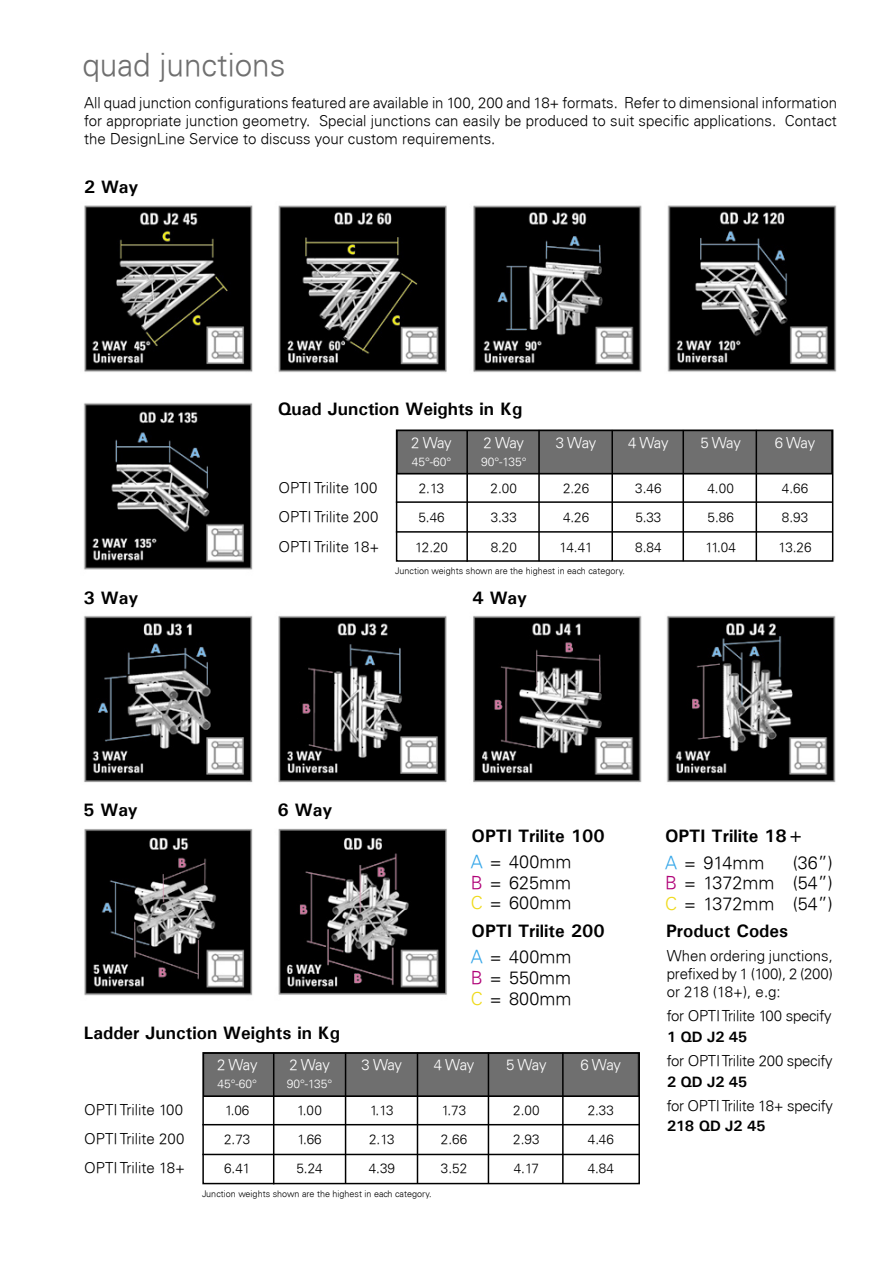
<style>
.page{position:relative;width:893px;height:1263px;background:#fff}
.page>*{position:absolute;margin:0;border:0;box-sizing:border-box;transform-origin:0 0}
.t1{font:300 31.5px "Univers";color:#6f6f6f}
.t2{font:700 18px "Univers";color:#000}
.t3{font:300 18px/20.5px "Univers";color:#000;text-align:justify}
.t4{font:300 15px/18px "Univers";color:#000;text-align:justify}
.t5{font:300 15px "Univers";letter-spacing:-.02em;color:#000}
.t6{font:300 15px "Univers";letter-spacing:-.03em;color:#fff}
.t7{font:700 15px "Univers";letter-spacing:-.02em;color:#000}
.t8{font:300 13.5px "Univers";color:#000}
.t9{font:300 12px "Univers";color:#fff}
.t10{font:300 9px "Univers";color:#000}
.s1{color:#36a7e9}
.s2{color:#b00077}
.s3{color:#efda1b}
</style>
<div class="page">
<img style="left:83px;top:205px;width:754px;height:791px">
<div style="left:204px;top:1053px;width:434px;height:43px;background:#6f6f6f"></div>
<div style="left:202px;top:1052px;width:438px;height:132px;border:2px solid #000"></div>
<hr style="left:203px;top:1095px;width:436px;height:2px;background:#000">
<hr style="left:202px;top:1124px;width:437px;height:1px;background:#000">
<hr style="left:202px;top:1154px;width:437px;height:1px;background:#000">
<hr style="left:273px;top:1053px;width:1px;height:131px;background:#000">
<hr style="left:345px;top:1052px;width:1px;height:132px;background:#000">
<hr style="left:417px;top:1052px;width:1px;height:132px;background:#000">
<hr style="left:488px;top:1052px;width:1px;height:132px;background:#000">
<hr style="left:562px;top:1052px;width:2px;height:132px;background:#000">
<div style="left:397px;top:431px;width:435px;height:43px;background:#6f6f6f"></div>
<div style="left:396px;top:429px;width:437px;height:133px;border:2px solid #000"></div>
<hr style="left:397px;top:473px;width:436px;height:1px;background:#000">
<hr style="left:396px;top:501px;width:437px;height:2px;background:#000">
<hr style="left:396px;top:531px;width:437px;height:2px;background:#000">
<hr style="left:466px;top:430px;width:2px;height:132px;background:#000">
<hr style="left:538px;top:430px;width:2px;height:131px;background:#000">
<hr style="left:611px;top:430px;width:2px;height:131px;background:#000">
<hr style="left:682px;top:430px;width:2px;height:131px;background:#000">
<hr style="left:756px;top:430px;width:1px;height:131px;background:#000">
<h1 class="t1" style="left:82px;top:46px;width:205px">quad junctions</h1>
<p class="t4" style="left:84px;top:94px;width:754px">All quad junction configurations featured are available in 100, 200 and 18+ formats. Refer to dimensional information for appropriate junction geometry. Special junctions can easily be produced to suit specific applications. Contact the DesignLine Service to discuss your custom requirements.</p>
<p class="t2" style="left:84px;top:175px;width:56px">2 Way</p>
<p class="t2" style="left:278px;top:397px;width:246px">Quad Junction Weights in Kg</p>
<p class="t6" style="left:411px;top:434px;width:42px">2 Way</p>
<p class="t6" style="left:484px;top:434px;width:42px">2 Way</p>
<p class="t6" style="left:556px;top:434px;width:42px">3 Way</p>
<p class="t6" style="left:628px;top:434px;width:42px">4 Way</p>
<p class="t6" style="left:700px;top:434px;width:42px">5 Way</p>
<p class="t6" style="left:775px;top:434px;width:42px">6 Way</p>
<p class="t9" style="left:412px;top:455px;width:41px">45°-60°</p>
<p class="t9" style="left:481px;top:455px;width:47px">90°-135°</p>
<p class="t4" style="left:278px;top:479px;width:101px">OPTI Trilite 100</p>
<p class="t8" style="left:419px;top:480px;width:27px">2.13</p>
<p class="t8" style="left:491px;top:480px;width:28px">2.00</p>
<p class="t8" style="left:563px;top:480px;width:28px">2.26</p>
<p class="t8" style="left:635px;top:480px;width:28px">3.46</p>
<p class="t8" style="left:707px;top:480px;width:28px">4.00</p>
<p class="t8" style="left:782px;top:480px;width:28px">4.66</p>
<p class="t4" style="left:278px;top:508px;width:102px">OPTI Trilite 200</p>
<p class="t8" style="left:418px;top:509px;width:28px">5.46</p>
<p class="t8" style="left:491px;top:509px;width:28px">3.33</p>
<p class="t8" style="left:563px;top:509px;width:28px">4.26</p>
<p class="t8" style="left:635px;top:509px;width:27px">5.33</p>
<p class="t8" style="left:708px;top:509px;width:28px">5.86</p>
<p class="t8" style="left:782px;top:509px;width:28px">8.93</p>
<p class="t4" style="left:278px;top:537px;width:102px">OPTI Trilite 18+</p>
<p class="t8" style="left:415px;top:539px;width:35px">12.20</p>
<p class="t8" style="left:491px;top:539px;width:28px">8.20</p>
<p class="t8" style="left:560px;top:539px;width:35px">14.41</p>
<p class="t8" style="left:635px;top:539px;width:28px">8.84</p>
<p class="t8" style="left:705px;top:539px;width:32px">11.04</p>
<p class="t8" style="left:778px;top:539px;width:35px">13.26</p>
<p class="t10" style="left:395px;top:566px;width:231px">Junction weights shown are the highest in each category.</p>
<p class="t2" style="left:84px;top:586px;width:56px">3 Way</p>
<p class="t2" style="left:472px;top:586px;width:56px">4 Way</p>
<p class="t2" style="left:83px;top:798px;width:56px">5 Way</p>
<p class="t2" style="left:278px;top:798px;width:56px">6 Way</p>
<p class="t2" style="left:472px;top:824px;width:135px">OPTI Trilite 100</p>
<p class="t3" style="left:471px;top:851px;width:102px"><span class="s1">A</span> = 400mm <span class="s2">B</span> = 625mm <span class="s3">C</span> = 600mm</p>
<p class="t2" style="left:472px;top:919px;width:135px">OPTI Trilite 200</p>
<p class="t3" style="left:471px;top:947px;width:102px"><span class="s1">A</span> = 400mm <span class="s2">B</span> = 550mm <span class="s3">C</span> = 800mm</p>
<p class="t2" style="left:84px;top:1021px;width:258px">Ladder Junction Weights in Kg</p>
<p class="t6" style="left:217px;top:1055px;width:42px">2 Way</p>
<p class="t6" style="left:289px;top:1055px;width:42px">2 Way</p>
<p class="t6" style="left:362px;top:1055px;width:42px">3 Way</p>
<p class="t6" style="left:434px;top:1055px;width:42px">4 Way</p>
<p class="t6" style="left:506px;top:1055px;width:42px">5 Way</p>
<p class="t6" style="left:581px;top:1055px;width:42px">6 Way</p>
<p class="t9" style="left:217px;top:1076px;width:41px">45°-60°</p>
<p class="t9" style="left:287px;top:1076px;width:47px">90°-135°</p>
<p class="t4" style="left:84px;top:1100px;width:101px">OPTI Trilite 100</p>
<p class="t8" style="left:225px;top:1102px;width:26px">1.06</p>
<p class="t8" style="left:297px;top:1102px;width:26px">1.00</p>
<p class="t8" style="left:370px;top:1102px;width:25px">1.13</p>
<p class="t8" style="left:442px;top:1102px;width:26px">1.73</p>
<p class="t8" style="left:513px;top:1102px;width:28px">2.00</p>
<p class="t8" style="left:588px;top:1102px;width:28px">2.33</p>
<p class="t4" style="left:84px;top:1130px;width:102px">OPTI Trilite 200</p>
<p class="t8" style="left:224px;top:1131px;width:28px">2.73</p>
<p class="t8" style="left:297px;top:1131px;width:26px">1.66</p>
<p class="t8" style="left:369px;top:1131px;width:27px">2.13</p>
<p class="t8" style="left:441px;top:1131px;width:28px">2.66</p>
<p class="t8" style="left:513px;top:1131px;width:28px">2.93</p>
<p class="t8" style="left:588px;top:1131px;width:27px">4.46</p>
<p class="t4" style="left:84px;top:1159px;width:102px">OPTI Trilite 18+</p>
<p class="t8" style="left:224px;top:1160px;width:28px">6.41</p>
<p class="t8" style="left:296px;top:1160px;width:28px">5.24</p>
<p class="t8" style="left:369px;top:1160px;width:28px">4.39</p>
<p class="t8" style="left:441px;top:1160px;width:28px">3.52</p>
<p class="t8" style="left:514px;top:1160px;width:27px">4.17</p>
<p class="t8" style="left:588px;top:1160px;width:28px">4.84</p>
<p class="t10" style="left:202px;top:1188px;width:231px">Junction weights shown are the highest in each category.</p>
<p class="t2" style="left:665px;top:824px;width:141px">OPTI Trilite 18+</p>
<p class="t3" style="left:665px;top:852px;width:101px"><span class="s1">A</span> = 914mm</p>
<p class="t3" style="left:665px;top:852px;width:169px;text-indent:128px">(36”)<br><span class="s2">B</span> = 1372mm (54”)<br><span class="s3">C</span> = 1372mm (54”)</p>
<p class="t2" style="left:666px;top:919px;width:123px">Product Codes</p>
<p class="t4" style="left:667px;top:946px;width:168px">When ordering junctions, prefixed by 1 (100), 2 (200) or 218 (18+), e.g:</p>
<p class="t5" style="left:667px;top:1007px;width:166px">for OPTI Trilite 100 specify</p>
<p class="t7" style="left:667px;top:1027px;width:82px">1 QD J2 45</p>
<p class="t5" style="left:667px;top:1052px;width:167px">for OPTI Trilite 200 specify</p>
<p class="t7" style="left:667px;top:1072px;width:82px">2 QD J2 45</p>
<p class="t5" style="left:667px;top:1097px;width:168px">for OPTI Trilite 18+ specify</p>
<p class="t7" style="left:667px;top:1117px;width:100px">218 QD J2 45</p>
</div>
